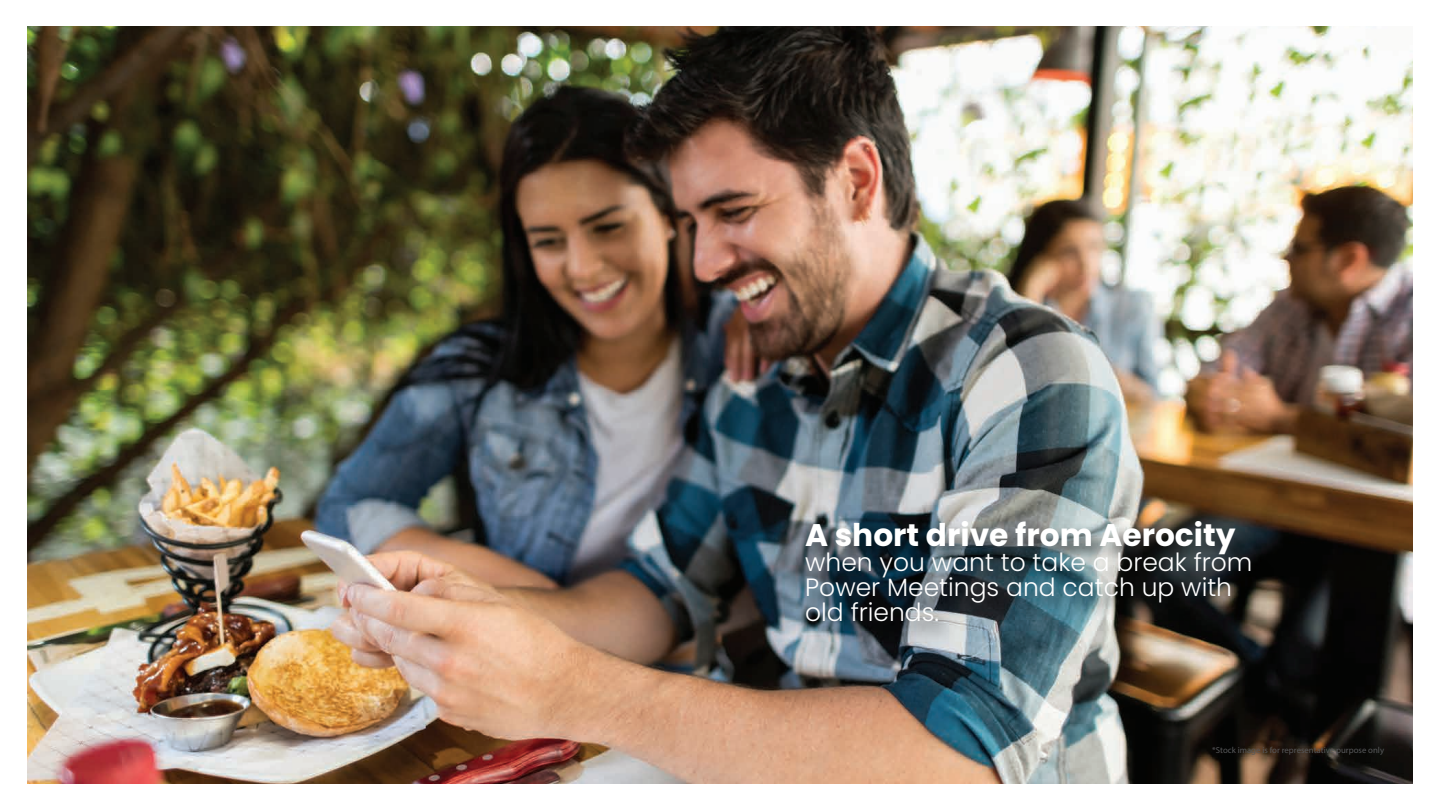
<style>
.page{position:relative;width:1440px;height:810px;background:#fff}
.page>*{position:absolute;margin:0;border:0;box-sizing:border-box;transform-origin:0 0}
.t1{font:700 31.25px "Poppins";color:#fff}
.t2{font:300 25px/25px "Poppins";color:#fff}
.t3{font:8.75px "Myriad Pro";color:#57585a}
</style>
<div class="page">
<img style="left:28px;top:27px;width:1384px;height:756px">
<img style="left:795px;top:510px;width:492px;height:153px">
<p class="t1" style="left:805px;top:517px;width:432px">A short drive from Aerocity</p>
<p class="t2" style="left:805px;top:550px;width:449px">when you want to take a break from<br>Power Meetings and catch up with old friends.</p>
<p class="t3" style="left:1212px;top:744px;width:173px">*Stock image is for representative purpose only</p>
</div>
